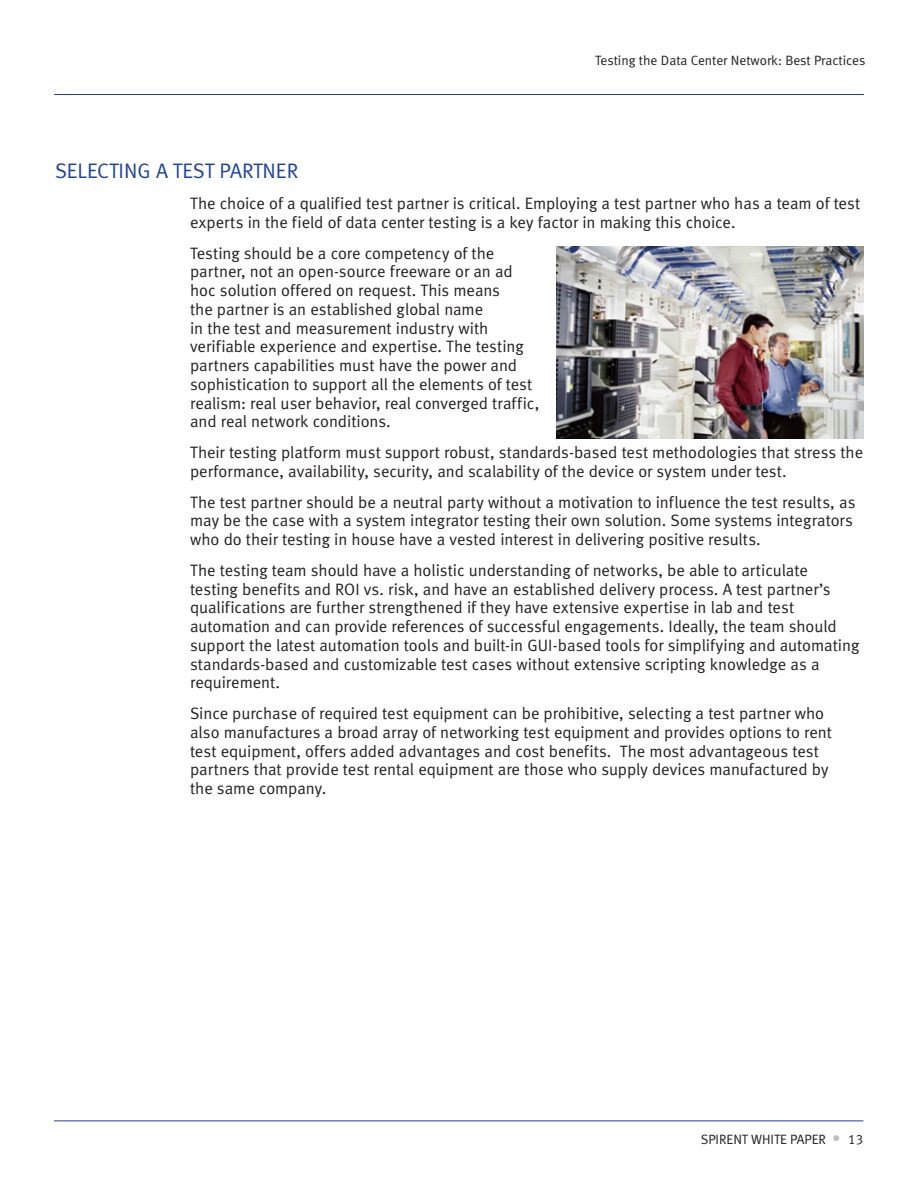
<style>
.page{position:relative;width:918px;height:1188px;background:#fff}
.page>*{position:absolute;margin:0;border:0;box-sizing:border-box;transform-origin:0 0}
.S1{font:21px "Meta Normal LF";color:#1d449b}
.Body_Inner_Pages{font:16.5px/18.8px "Meta Normal LF";letter-spacing:-.005em;color:#231f20}
.t1{font:13.5px "Meta Normal LF";color:#231f20}
.s1{font-size:16.5px;color:#bcbdc0}
</style>
<div class="page">
<hr style="left:54px;top:94px;width:810px;height:1px;background:#1d449b">
<hr style="left:54px;top:1120px;width:809px;height:1px;background:#1d449b">
<img style="left:557px;top:247px;width:307px;height:192px">
<p class="t1" style="left:595px;top:52px;width:272px">Testing the Data Center Network: Best Practices</p>
<p class="S1" style="left:55px;top:159px;width:245px">SELECTING A TEST PARTNER</p>
<p class="Body_Inner_Pages" style="left:190px;top:194px;width:672px">The choice of a qualified test partner is critical. Employing a test partner who has a team of test experts in the field of data center testing is a key factor in making this choice.</p>
<p class="Body_Inner_Pages" style="left:190px;top:243px;width:351px">Testing should be a core competency of the partner, not an open-source freeware or an ad hoc solution offered on request. This means<br>the partner is an established global name<br>in the test and measurement industry with verifiable experience and expertise. The testing partners capabilities must have the power and sophistication to support all the elements of test realism: real user behavior, real converged traffic, and real network conditions.</p>
<p class="Body_Inner_Pages" style="left:190px;top:443px;width:675px">Their testing platform must support robust, standards-based test methodologies that stress the performance, availability, security, and scalability of the device or system under test.</p>
<p class="Body_Inner_Pages" style="left:190px;top:492px;width:667px">The test partner should be a neutral party without a motivation to influence the test results, as may be the case with a system integrator testing their own solution. Some systems integrators who do their testing in house have a vested interest in delivering positive results.</p>
<p class="Body_Inner_Pages" style="left:190px;top:561px;width:671px">The testing team should have a holistic understanding of networks, be able to articulate testing benefits and ROI vs. risk, and have an established delivery process. A test partner’s qualifications are further strengthened if they have extensive expertise in lab and test automation and can provide references of successful engagements. Ideally, the team should support the latest automation tools and built-in GUI-based tools for simplifying and automating standards-based and customizable test cases without extensive scripting knowledge as a requirement.</p>
<p class="Body_Inner_Pages" style="left:190px;top:704px;width:643px">Since purchase of required test equipment can be prohibitive, selecting a test partner who also manufactures a broad array of networking test equipment and provides options to rent test equipment, offers added advantages and cost benefits. The most advantageous test partners that provide test rental equipment are those who supply devices manufactured by the same company.</p>
<p class="t1" style="left:701px;top:1131px;width:164px">SPIRENT WHITE PAPER <span class="s1">•</span> 13</p>
</div>
